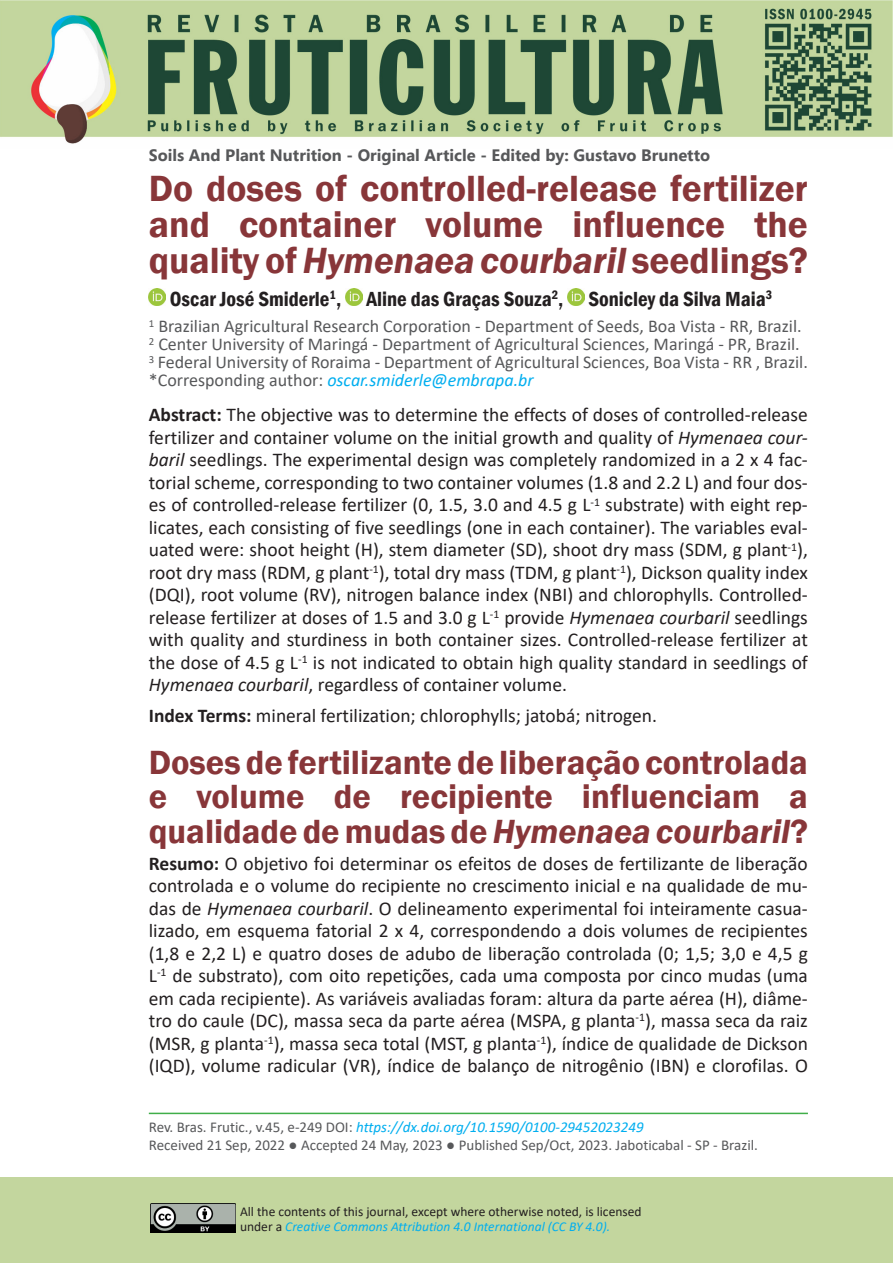
<style>
.page{position:relative;width:893px;height:1263px;background:#fff}
.page>*{position:absolute;margin:0;border:0;box-sizing:border-box;transform-origin:0 0}
.Título_Artigo{font:600 37.5px/36px "Franklin Gothic";color:#883639;text-align:justify}
.Título_Artigo-2{font:600 34.5px/34.5px "Franklin Gothic";color:#883639;text-align:justify}
.Autores{font:600 condensed 21px "Franklin Gothic";color:#231f20}
.Abstract{font:19.5px/22.5px "Calibri";color:#231f20;text-align:justify}
.Instituição{font:18px "Calibri";color:#57585a}
.Instituição-2{font:italic 18px "Calibri";color:#00aeef}
.Tema{font:700 16.5px "Segoe UI";color:#57585a}
.Dados_rodapé{font:15px "Calibri";color:#57585a}
.Dados_rodapé-2{font:italic 15px "Calibri";color:#00aeef}
.Corpo_de_texto{font:13.5px/15px "Calibri";color:#231f20}
.s1{font-style:italic}
.s2{font-style:normal;color:#57585a}
.s3{font-weight:700}
.s4{font-style:italic;color:#00aeef}
</style>
<div class="page">
<img style="left:0;top:0;width:893px;height:144px">
<div style="left:0;top:1178px;width:893px;height:85px;background:#c3d69e"></div>
<img style="left:150px;top:1203px;width:85px;height:30px">
<img style="left:149px;top:289px;width:17px;height:17px">
<img style="left:345px;top:289px;width:17px;height:17px">
<img style="left:567px;top:289px;width:17px;height:17px">
<hr style="left:149px;top:1113px;width:659px;height:1px;background:#40ae49">
<p class="Tema" style="left:149px;top:143px;width:563px">Soils And Plant Nutrition - Original Article - Edited by: Gustavo Brunetto</p>
<p class="Título_Artigo" style="left:149px;top:171px;width:661px">Do doses of controlled-release fertilizer and container volume influence the quality of <span class="s1">Hymenaea courbaril</span> seedlings?</p>
<p class="Autores" style="left:170px;top:285px;width:604px">Oscar José Smiderle<sup>1</sup>, Aline das Graças Souza<sup>2</sup>, Sonicley da Silva Maia<sup>3</sup></p>
<p class="Instituição" style="left:149px;top:314px;width:654px"><sup>1</sup> Brazilian Agricultural Research Corporation - Department of Seeds, Boa Vista - RR, Brazil.</p>
<p class="Instituição" style="left:149px;top:332px;width:652px"><sup>2</sup> Center University of Maringá - Department of Agricultural Sciences, Maringá - PR, Brazil.</p>
<p class="Instituição" style="left:149px;top:350px;width:661px"><sup>3</sup> Federal University of Roraima - Department of Agricultural Sciences, Boa Vista - RR , Brazil.</p>
<p class="Instituição-2" style="left:149px;top:368px;width:386px"><span class="s2">*Corresponding author:</span> oscar.smiderle@embrapa.br</p>
<p class="Abstract" style="left:149px;top:403px;width:661px"><span class="s3">Abstract:</span> The objective was to determine the effects of doses of controlled-release fertilizer and container volume on the initial growth and quality of <span class="s1">Hymenaea cour&shy;baril</span> seedlings. The experimental design was completely randomized in a 2 x 4 fac&shy;torial scheme, corresponding to two container volumes (1.8 and 2.2 L) and four dos&shy;es of controlled-release fertilizer (0, 1.5, 3.0 and 4.5 g L<sup>-1</sup> substrate) with eight rep&shy;licates, each consisting of five seedlings (one in each container). The variables eval&shy;uated were: shoot height (H), stem diameter (SD), shoot dry mass (SDM, g plant<sup>-1</sup>), root dry mass (RDM, g plant<sup>-1</sup>), total dry mass (TDM, g plant<sup>-1</sup>), Dickson quality index (DQI), root volume (RV), nitrogen balance index (NBI) and chlorophylls. Controlled&shy;release fertilizer at doses of 1.5 and 3.0 g L<sup>-1</sup> provide <span class="s1">Hymenaea courbaril</span> seedlings with quality and sturdiness in both container sizes. Controlled-release fertilizer at the dose of 4.5 g L<sup>-1</sup> is not indicated to obtain high quality standard in seedlings of <span class="s1">Hymenaea courbaril</span>, regardless of container volume.</p>
<p class="Abstract" style="left:149px;top:704px;width:510px"><span class="s3">Index Terms:</span> mineral fertilization; chlorophylls; jatobá; nitrogen.</p>
<p class="Título_Artigo-2" style="left:149px;top:746px;width:661px">Doses de fertilizante de liberação controlada e volume de recipiente influenciam a qualidade de mudas de <span class="s1">Hymenaea courbaril</span>?</p>
<p class="Abstract" style="left:149px;top:851px;width:661px"><span class="s3">Resumo:</span> O objetivo foi determinar os efeitos de doses de fertilizante de liberação controlada e o volume do recipiente no crescimento inicial e na qualidade de mu&shy;das de <span class="s1">Hymenaea courbaril</span>. O delineamento experimental foi inteiramente casua&shy;lizado, em esquema fatorial 2 x 4, correspondendo a dois volumes de recipientes (1,8 e 2,2 L) e quatro doses de adubo de liberação controlada (0; 1,5; 3,0 e 4,5 g L<sup>-1</sup> de substrato), com oito repetições, cada uma composta por cinco mudas (uma em cada recipiente). As variáveis avaliadas foram: altura da parte aérea (H), diâme&shy;tro do caule (DC), massa seca da parte aérea (MSPA, g planta<sup>-1</sup>), massa seca da raiz (MSR, g planta<sup>-1</sup>), massa seca total (MST, g planta<sup>-1</sup>), índice de qualidade de Dickson (IQD), volume radicular (VR), índice de balanço de nitrogênio (IBN) e clorofilas. O</p>
<p class="Dados_rodapé-2" style="left:149px;top:1117px;width:496px"><span class="s2">Rev. Bras. Frutic., v.45, e-249 DOI:</span> https://dx.doi.org/10.1590/0100-29452023249</p>
<p class="Dados_rodapé" style="left:149px;top:1135px;width:611px">Received 21 Sep, 2022 ● Accepted 24 May, 2023 ● Published Sep/Oct, 2023. Jaboticabal - SP - Brazil.</p>
<p class="Corpo_de_texto" style="left:240px;top:1203px;width:403px">All the contents of this journal, except where otherwise noted, is licensed under a <span class="s4">Creative Commons Attribution 4.0 International (CC BY 4.0).</span></p>
</div>
